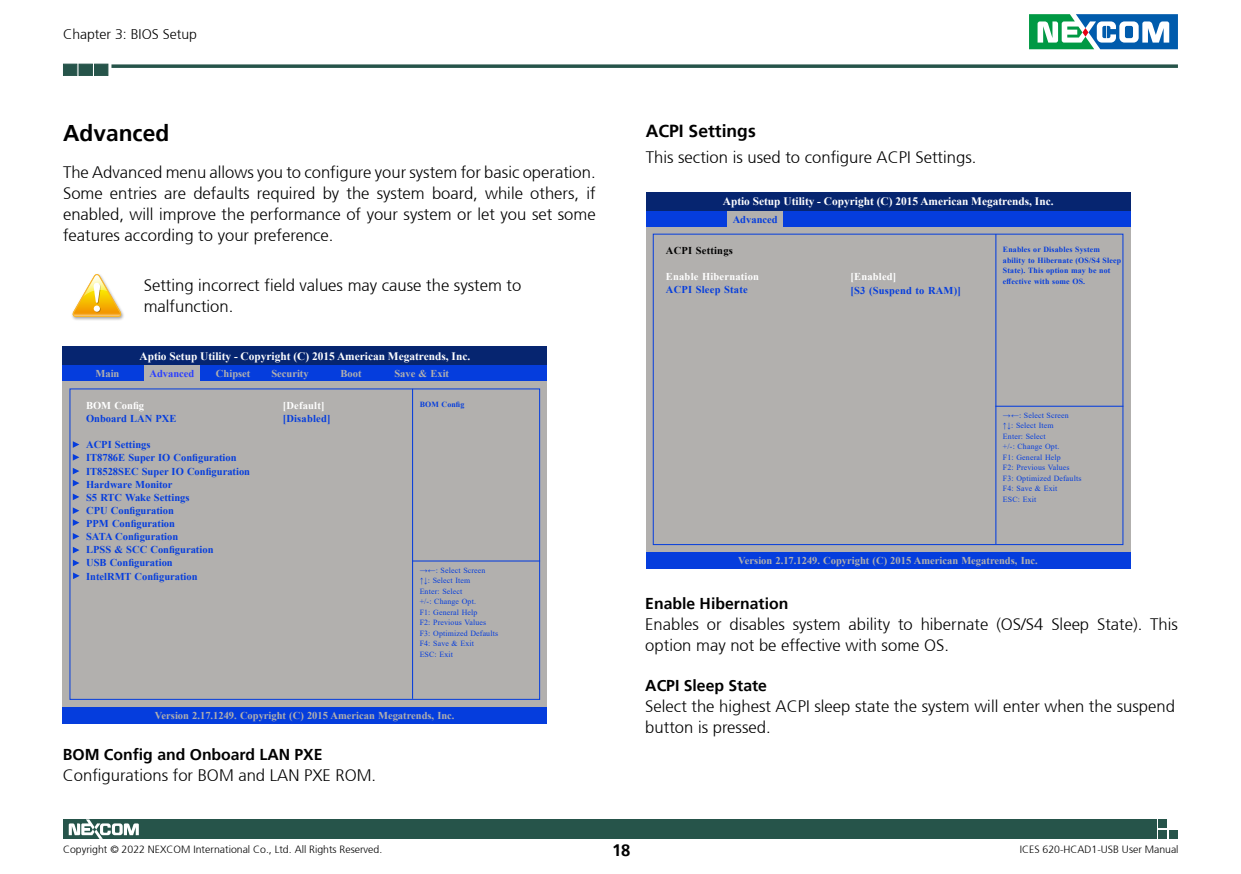
<style>
.page{position:relative;width:1241px;height:874px;background:#fff}
.page>*{position:absolute;margin:0;border:0;box-sizing:border-box;transform-origin:0 0}
.t1{font:700 22.75px "Frutiger 65";color:#000}
.t2{font:700 17.5px "Frutiger 65";color:#000}
.t3{font:300 16.62px/21px "Frutiger 45";color:#000}
.t4{font:700 16.62px "Frutiger 65";color:#000}
.t5{font:700 15.75px "Frutiger 65";color:#000}
.t6{font:300 14px "Frutiger 45";color:#000}
.t7{font:700 11.38px "Times New Roman";color:#fff}
.t8{font:700 10.5px/13.1px "Times New Roman";color:#053ddd}
.t9{font:700 10.5px "Times New Roman";color:#b2b0ae}
.t10{font:300 10.5px "Frutiger 45";color:#000}
.t11{font:700 10.5px "Times New Roman";letter-spacing:.02em;color:#fff}
.t12{font:700 10.5px "Times New Roman";letter-spacing:.02em;color:#053ddd}
.t13{font:700 10.5px "Times New Roman";letter-spacing:.02em;color:#000}
.t14{font:700 10.5px "Times New Roman";color:#2a3fff}
.t15{font:7.88px/10.5px "Times New Roman";letter-spacing:.02em;color:#053ddd}
.t16{font:700 7.88px/10.5px "Times New Roman";letter-spacing:.02em;color:#053ddd}
</style>
<div class="page">
<svg style="left:111px;top:64px;width:1066px;height:4px;background:#40685f"></svg>
<div style="left:63px;top:64px;width:14px;height:12px;background:#26544a"></div>
<div style="left:79px;top:64px;width:14px;height:12px;background:#26544a"></div>
<div style="left:94px;top:64px;width:14px;height:12px;background:#26544a"></div>
<svg style="left:1029px;top:14px;width:148px;height:35px"></svg>
<div style="left:1157px;top:819px;width:9px;height:8px;background:#26544a"></div>
<div style="left:1157px;top:829px;width:9px;height:9px;background:#26544a"></div>
<div style="left:1168px;top:829px;width:9px;height:9px;background:#26544a"></div>
<div style="left:63px;top:819px;width:1093px;height:19px;background:#26544a"></div>
<svg style="left:69px;top:819px;width:70px;height:19px"></svg>
<img style="left:72px;top:313px;width:52px;height:7px">
<svg style="left:72px;top:274px;width:51px;height:43px"></svg>
<div style="left:62px;top:381px;width:485px;height:325px;background:#b2b0ae"></div>
<div style="left:63px;top:363px;width:484px;height:18px;background:#053ddd"></div>
<hr style="left:412px;top:388px;width:1px;height:310px;background:#053ddd">
<div style="left:144px;top:365px;width:55px;height:17px;background:#b2b0ae"></div>
<div style="left:62px;top:706px;width:485px;height:17px;background:#053ddd"></div>
<div style="left:63px;top:346px;width:484px;height:19px;background:#062570"></div>
<hr style="left:412px;top:560px;width:128px;height:1px;background:#053ddd">
<svg style="left:73px;top:454px;width:6px;height:6px"></svg>
<svg style="left:73px;top:441px;width:6px;height:6px"></svg>
<svg style="left:73px;top:493px;width:6px;height:7px"></svg>
<svg style="left:73px;top:468px;width:6px;height:18px"></svg>
<svg style="left:73px;top:507px;width:6px;height:6px"></svg>
<svg style="left:73px;top:519px;width:6px;height:6px"></svg>
<svg style="left:73px;top:533px;width:6px;height:6px"></svg>
<svg style="left:73px;top:547px;width:6px;height:6px"></svg>
<svg style="left:73px;top:559px;width:6px;height:7px"></svg>
<svg style="left:73px;top:572px;width:7px;height:7px"></svg>
<div style="left:645px;top:226px;width:485px;height:325px;background:#b2b0ae"></div>
<div style="left:645px;top:208px;width:485px;height:18px;background:#053ddd"></div>
<hr style="left:995px;top:234px;width:1px;height:309px;background:#053ddd">
<div style="left:727px;top:210px;width:55px;height:17px;background:#b2b0ae"></div>
<div style="left:645px;top:551px;width:485px;height:17px;background:#053ddd"></div>
<div style="left:645px;top:192px;width:485px;height:18px;background:#062570"></div>
<hr style="left:995px;top:405px;width:128px;height:1px;background:#053ddd">
<p class="t6" style="left:63px;top:26px;width:135px">Chapter 3: BIOS Setup</p>
<h1 class="t1" style="left:63px;top:120px;width:108px">Advanced</h1>
<p class="t3" style="left:63px;top:162px;width:534px;text-align:justify">The Advanced menu allows you to configure your system for basic operation.<br>Some entries are defaults required by the system board, while others, if enabled, will improve the performance of your system or let you set some features according to your preference.</p>
<p class="t3" style="left:144px;top:275px;width:379px">Setting incorrect field values may cause the system to malfunction.</p>
<p class="t7" style="left:139px;top:347px;width:332px">Aptio Setup Utility - Copyright (C) 2015 American Megatrends, Inc.</p>
<p class="t9" style="left:96px;top:366px;width:25px">Main</p>
<p class="t14" style="left:149px;top:366px;width:46px">Advanced</p>
<p class="t9" style="left:216px;top:366px;width:36px">Chipset</p>
<p class="t9" style="left:271px;top:366px;width:39px">Security</p>
<p class="t9" style="left:340px;top:366px;width:22px">Boot</p>
<p class="t9" style="left:394px;top:366px;width:56px">Save &amp; Exit</p>
<p class="t11" style="left:86px;top:397px;width:59px">BOM Config</p>
<p class="t16" style="left:419px;top:398px;width:46px">BOM Config</p>
<p class="t8" style="left:86px;top:411px;width:92px">Onboard LAN PXE</p>
<p class="t8" style="left:86px;top:437px;width:165px">ACPI Settings<br>IT8786E Super IO Configuration<br>IT8528SEC Super IO Configuration<br>Hardware Monitor<br>S5 RTC Wake Settings<br>CPU Configuration<br>PPM Configuration<br>SATA Configuration<br>LPSS &amp; SCC Configuration<br>USB Configuration<br>IntelRMT Configuration</p>
<p class="t11" style="left:282px;top:397px;width:43px">[Default]</p>
<p class="t12" style="left:282px;top:410px;width:49px">[Disabled]</p>
<p class="t15" style="left:419px;top:564px;width:80px">→←: Select Screen<br>↑↓: Select Item<br>Enter: Select<br>+/-: Change Opt.<br>F1: General Help<br>F2: Previous Values<br>F3: Optimized Defaults<br>F4: Save &amp; Exit<br>ESC: Exit</p>
<p class="t9" style="left:155px;top:707px;width:301px">Version 2.17.1249. Copyright (C) 2015 American Megatrends, Inc.</p>
<p class="t5" style="left:63px;top:744px;width:261px">BOM Config and Onboard LAN PXE</p>
<p class="t3" style="left:63px;top:764px;width:315px">Configurations for BOM and LAN PXE ROM.</p>
<p class="t2" style="left:645px;top:121px;width:111px">ACPI Settings</p>
<p class="t3" style="left:645px;top:147px;width:332px">This section is used to configure ACPI Settings.</p>
<p class="t7" style="left:722px;top:193px;width:332px">Aptio Setup Utility - Copyright (C) 2015 American Megatrends, Inc.</p>
<p class="t16" style="left:1002px;top:244px;width:120px">Enables or Disables System ability to Hibernate (OS/S4 Sleep<br>State). This option may be not effective with some OS.</p>
<p class="t8" style="left:732px;top:212px;width:46px">Advanced</p>
<p class="t13" style="left:665px;top:243px;width:68px">ACPI Settings</p>
<p class="t11" style="left:665px;top:269px;width:95px">Enable Hibernation</p>
<p class="t12" style="left:665px;top:282px;width:83px">ACPI Sleep State</p>
<p class="t11" style="left:850px;top:269px;width:48px">[Enabled]</p>
<p class="t12" style="left:850px;top:282px;width:112px">[S3 (Suspend to RAM)]</p>
<p class="t15" style="left:1002px;top:409px;width:80px">→←: Select Screen<br>↑↓: Select Item<br>Enter: Select<br>+/-: Change Opt.<br>F1: General Help<br>F2: Previous Values<br>F3: Optimized Defaults<br>F4: Save &amp; Exit<br>ESC: Exit</p>
<p class="t9" style="left:738px;top:552px;width:301px">Version 2.17.1249. Copyright (C) 2015 American Megatrends, Inc.</p>
<p class="t5" style="left:645px;top:594px;width:144px">Enable Hibernation</p>
<p class="t3" style="left:645px;top:614px;width:534px">Enables or disables system ability to hibernate (OS/S4 Sleep State). This option may not be effective with some OS.</p>
<p class="t5" style="left:645px;top:676px;width:123px">ACPI Sleep State</p>
<p class="t3" style="left:645px;top:695px;width:531px">Select the highest ACPI sleep state the system will enter when the suspend button is pressed.</p>
<p class="t10" style="left:63px;top:842px;width:321px">Copyright © 2022 NEXCOM International Co., Ltd. All Rights Reserved.</p>
<p class="t4" style="left:612px;top:840px;width:20px">18</p>
<p class="t10" style="left:1019px;top:842px;width:160px">ICES 620-HCAD1-USB User Manual</p>
</div>
